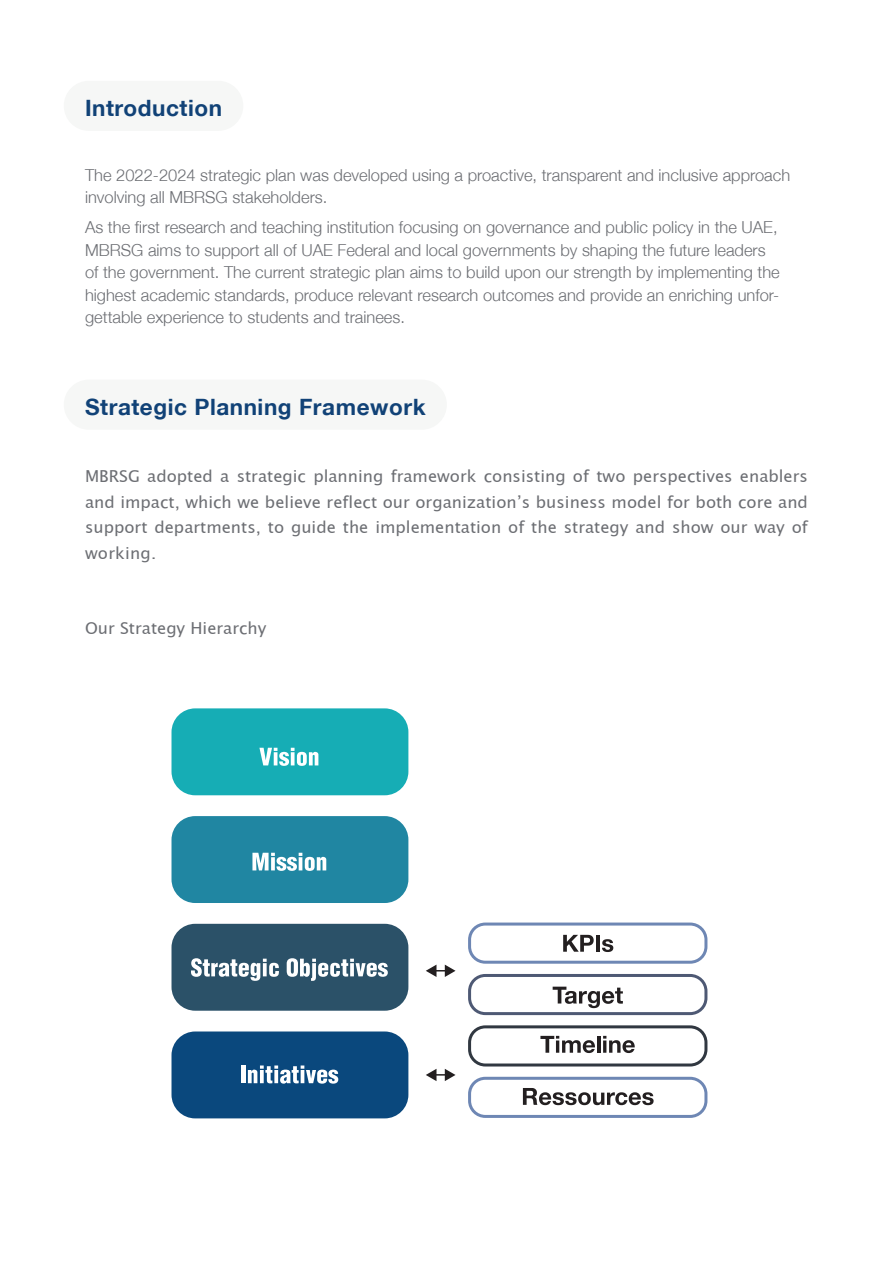
<style>
.page{position:relative;width:893px;height:1263px;background:#fff}
.page>*{position:absolute;margin:0;border:0;box-sizing:border-box;transform-origin:0 0}
.t1{font:700 22.5px "Helvetica Neue LT Arabic";letter-spacing:.025em;color:#114277}
.Toc_2{font:300 16.5px/22.5px "Helvetica Neue LT Arabic";color:#6c6e73}
.paragraph{font:16.5px/25.5px "Lucida Grande";color:#6c6e73;text-align:justify}
</style>
<div class="page">
<div style="left:64px;top:81px;width:179px;height:50px;background:#f6f7f6;border-radius:25px"></div>
<div style="left:64px;top:380px;width:383px;height:50px;background:#f6f7f6;border-radius:25px"></div>
<div style="left:171px;top:708px;width:237px;height:87px;background:#16adb5;border-radius:24px"></div>
<div style="left:171px;top:816px;width:237px;height:87px;background:#2086a2;border-radius:24px"></div>
<div style="left:171px;top:924px;width:237px;height:87px;background:#2b5168;border-radius:24px"></div>
<div style="left:468px;top:922px;width:239px;height:42px;border:3px solid #6e87b4;border-radius:16px"></div>
<div style="left:468px;top:974px;width:239px;height:41px;border:3px solid #4e5974;border-radius:16px"></div>
<div style="left:468px;top:1025px;width:239px;height:41px;border:3px solid #313841;border-radius:16px"></div>
<div style="left:468px;top:1077px;width:239px;height:41px;border:3px solid #6e87b4;border-radius:16px"></div>
<div style="left:171px;top:1031px;width:237px;height:87px;background:#0a487d;border-radius:24px"></div>
<svg style="left:259px;top:748px;width:59px;height:18px"></svg>
<svg style="left:252px;top:853px;width:74px;height:18px"></svg>
<svg style="left:191px;top:958px;width:88px;height:23px"></svg>
<svg style="left:287px;top:958px;width:101px;height:23px"></svg>
<div style="left:241px;top:1065px;width:5px;height:18px;background:#fff"></div>
<svg style="left:248px;top:1065px;width:90px;height:19px"></svg>
<svg style="left:563px;top:935px;width:31px;height:17px"></svg>
<hr style="left:596px;top:935px;width:4px;height:17px;background:#231f20">
<svg style="left:602px;top:939px;width:11px;height:13px"></svg>
<svg style="left:553px;top:987px;width:70px;height:21px"></svg>
<svg style="left:540px;top:1036px;width:55px;height:17px"></svg>
<hr style="left:597px;top:1036px;width:3px;height:17px;background:#231f20">
<svg style="left:603px;top:1036px;width:32px;height:17px"></svg>
<svg style="left:523px;top:1088px;width:131px;height:17px"></svg>
<svg style="left:426px;top:964px;width:30px;height:13px"></svg>
<svg style="left:426px;top:1069px;width:30px;height:12px"></svg>
<p class="t1" style="left:85px;top:95px;width:139px">Introduction</p>
<p class="Toc_2" style="left:85px;top:164px;width:707px">The 2022-2024 strategic plan was developed using a proactive, transparent and inclusive approach involving all MBRSG stakeholders.</p>
<p class="Toc_2" style="left:85px;top:216px;width:696px">As the first research and teaching institution focusing on governance and public policy in the UAE, MBRSG aims to support all of UAE Federal and local governments by shaping the future leaders of the government. The current strategic plan aims to build upon our strength by implementing the highest academic standards, produce relevant research outcomes and provide an enriching unfor&shy;gettable experience to students and trainees.</p>
<p class="t1" style="left:85px;top:394px;width:342px">Strategic Planning Framework</p>
<p class="paragraph" style="left:85px;top:464px;width:724px">MBRSG adopted a strategic planning framework consisting of two perspectives enablers and impact, which we believe reflect our organization’s business model for both core and support departments, to guide the implementation of the strategy and show our way of working.</p>
<p class="paragraph" style="left:85px;top:616px;width:183px">Our Strategy Hierarchy</p>
</div>
